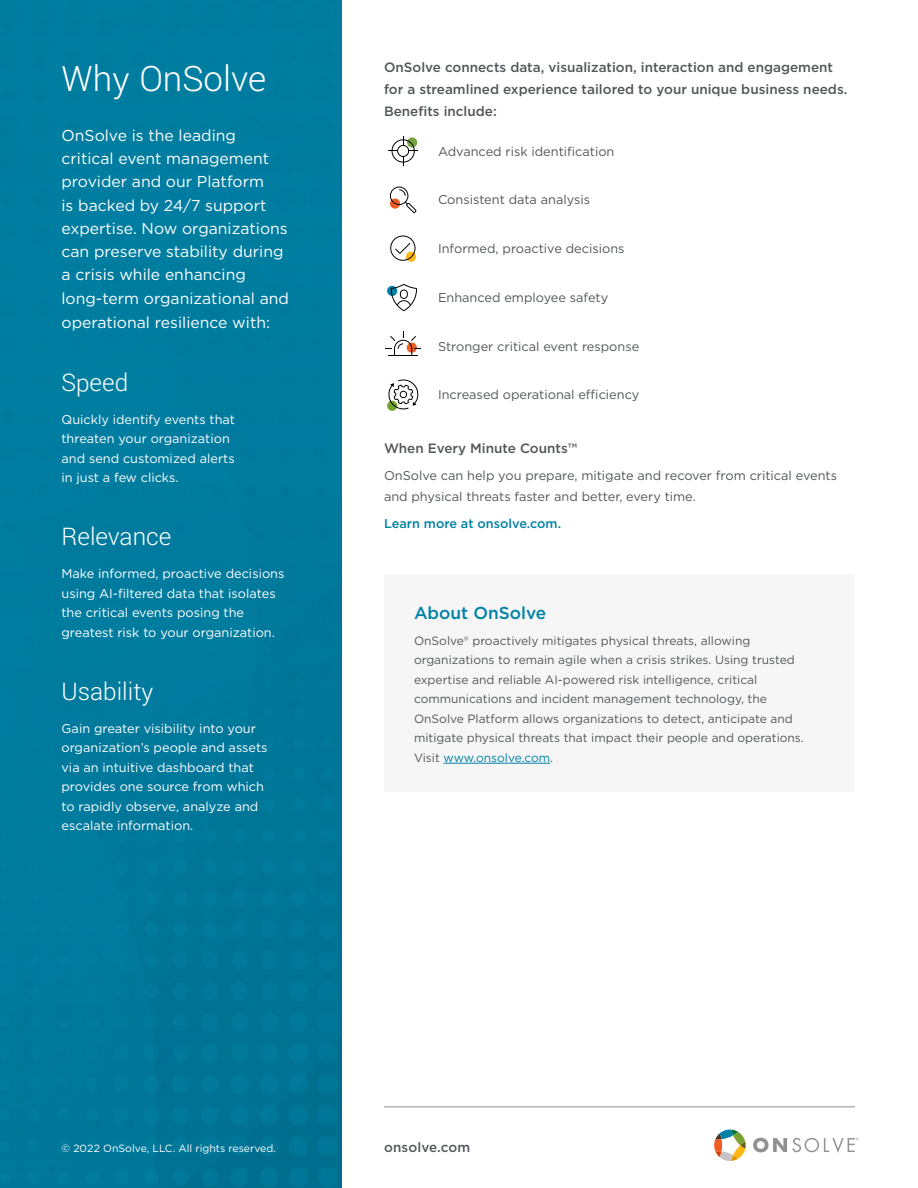
<style>
.page{position:relative;width:918px;height:1188px;background:#fff}
.page>*{position:absolute;margin:0;border:0;box-sizing:border-box;transform-origin:0 0}
.t1{font:300 39px "Yantramanav";color:#fff}
.t2{font:300 27px "Yantramanav";color:#fff}
.t3{font:500 17.25px "Gotham";color:#0081a5}
.t4{font:15.75px/23.4px "Gotham";color:#fff}
.t5{font:500 13.5px/21.8px "Gotham";color:#53565a}
.t6{font:12.75px/19.5px "Gotham";color:#fff}
.t7{font:12.75px/20.2px "Gotham";color:#53565a}
.t8{font:500 12.75px "Gotham";color:#0081a5}
.t9{font:12px/19.5px "Gotham";color:#53565a}
.t10{font:10.5px "Gotham";color:#fff}
.s1{color:#0081a5}
</style>
<div class="page">
<img style="left:0;top:0;width:342px;height:1188px">
<hr style="left:384px;top:1107px;width:471px;height:1px;background:#919194">
<svg style="left:714px;top:1129px;width:32px;height:32px"></svg>
<svg style="left:753px;top:1138px;width:106px;height:15px"></svg>
<div style="left:384px;top:575px;width:471px;height:217px;background:#f6f6f6"></div>
<hr style="left:443px;top:763px;width:107px;height:1px;background:#0081a5">
<svg style="left:390px;top:187px;width:27px;height:26px"></svg>
<hr style="left:388px;top:355px;width:30px;height:1px;background:#000">
<svg style="left:385px;top:331px;width:36px;height:24px"></svg>
<svg style="left:387px;top:286px;width:10px;height:10px"></svg>
<svg style="left:391px;top:284px;width:26px;height:27px"></svg>
<svg style="left:388px;top:136px;width:30px;height:30px"></svg>
<svg style="left:387px;top:379px;width:32px;height:31px"></svg>
<svg style="left:390px;top:235px;width:26px;height:26px"></svg>
<h1 class="t1" style="left:62px;top:55px;width:206px">Why OnSolve</h1>
<p class="t4" style="left:62px;top:123px;width:229px">OnSolve is the leading critical event management provider and our Platform<br>is backed by 24/7 support expertise. Now organizations can preserve stability during a crisis while enhancing long-term organizational and operational resilience with:</p>
<h2 class="t2" style="left:62px;top:366px;width:68px">Speed</h2>
<p class="t6" style="left:62px;top:409px;width:175px">Quickly identify events that threaten your organization and send customized alerts in just a few clicks.</p>
<h2 class="t2" style="left:62px;top:520px;width:111px">Relevance</h2>
<p class="t6" style="left:62px;top:564px;width:224px">Make informed, proactive decisions using AI-filtered data that isolates the critical events posing the greatest risk to your organization.</p>
<h2 class="t2" style="left:62px;top:675px;width:93px">Usability</h2>
<p class="t6" style="left:62px;top:718px;width:208px">Gain greater visibility into your organization’s people and assets via an intuitive dashboard that provides one source from which to rapidly observe, analyze and escalate information.</p>
<p class="t5" style="left:384px;top:57px;width:465px">OnSolve connects data, visualization, interaction and engagement for a streamlined experience tailored to your unique business needs.<br>Benefits include:</p>
<p class="t7" style="left:438px;top:141px;width:178px">Advanced risk identification</p>
<p class="t7" style="left:438px;top:190px;width:154px">Consistent data analysis</p>
<p class="t7" style="left:438px;top:238px;width:188px">Informed, proactive decisions</p>
<p class="t7" style="left:438px;top:287px;width:172px">Enhanced employee safety</p>
<p class="t7" style="left:438px;top:336px;width:203px">Stronger critical event response</p>
<p class="t7" style="left:438px;top:385px;width:203px">Increased operational efficiency</p>
<p class="t5" style="left:384px;top:438px;width:195px">When Every Minute Counts™</p>
<p class="t7" style="left:384px;top:466px;width:455px">OnSolve can help you prepare, mitigate and recover from critical events and physical threats faster and better, every time.</p>
<p class="t8" style="left:384px;top:515px;width:179px">Learn more at onsolve.com.</p>
<h3 class="t3" style="left:414px;top:601px;width:134px">About OnSolve</h3>
<p class="t9" style="left:414px;top:631px;width:391px">OnSolve® proactively mitigates physical threats, allowing organizations to remain agile when a crisis strikes. Using trusted expertise and reliable AI-powered risk intelligence, critical communications and incident management technology, the OnSolve Platform allows organizations to detect, anticipate and mitigate physical threats that impact their people and operations.<br>Visit <span class="s1">www.onsolve.com</span>.</p>
<p class="t10" style="left:62px;top:1142px;width:216px">© 2022 OnSolve, LLC. All rights reserved.</p>
<p class="t5" style="left:384px;top:1137px;width:88px">onsolve.com</p>
</div>
